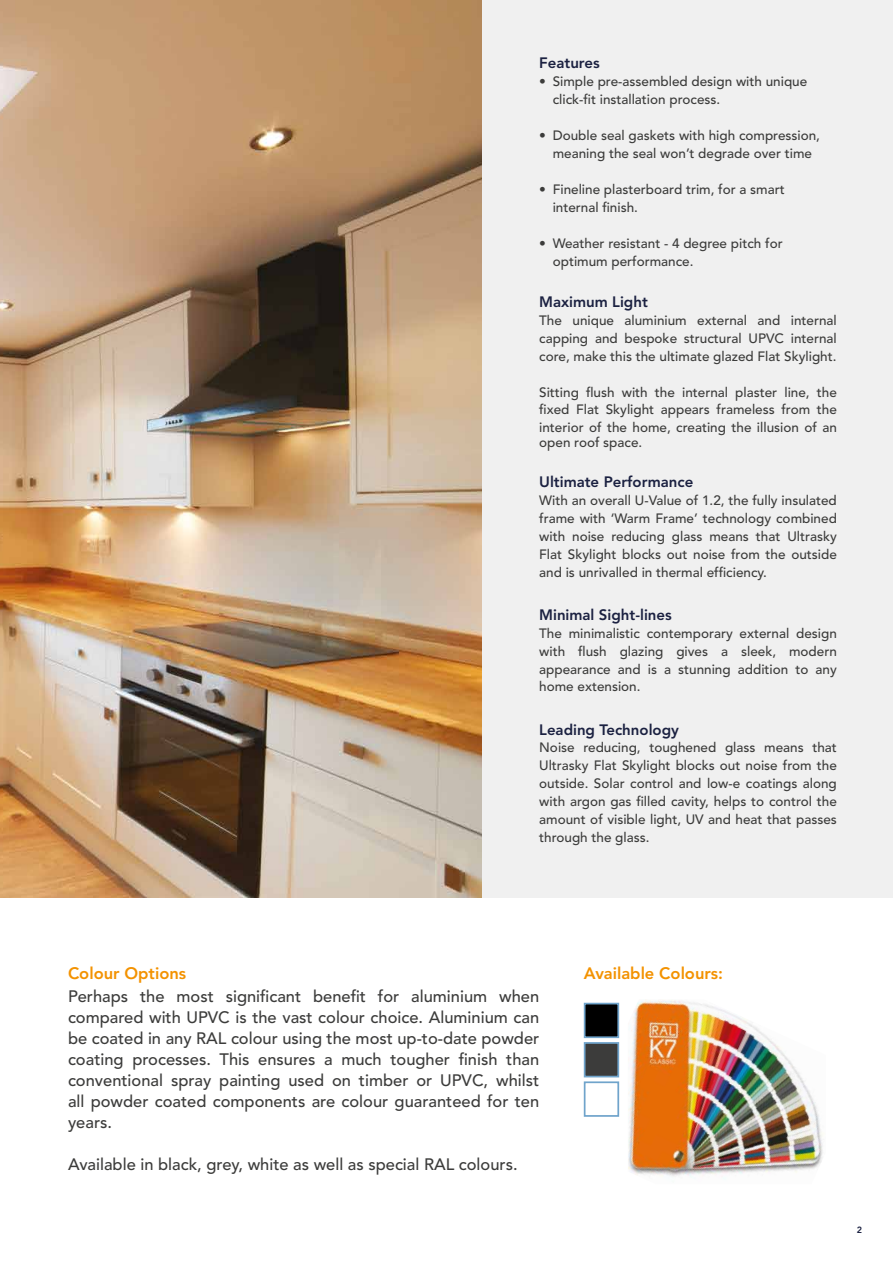
<style>
.page{position:relative;width:893px;height:1263px;background:#fff}
.page>*{position:absolute;margin:0;border:0;box-sizing:border-box;transform-origin:0 0}
.t1{font:500 16.5px/21px "Avenir";color:#3c3c3b;text-align:justify}
.t2{font:800 16.5px "Avenir";color:#f39200}
.t3{font:800 15px "Avenir";color:#1b2141}
.t4{font:500 13.5px/18px "Avenir";color:#3c3c3b;text-align:justify}
.t5{font:800 9px "Avenir";color:#1b2141}
</style>
<div class="page">
<img style="left:0;top:0;width:483px;height:898px">
<div style="left:483px;top:0;width:410px;height:898px;background:#f0f0f0"></div>
<img style="left:628px;top:1000px;width:195px;height:179px">
<div style="left:584px;top:1081px;width:35px;height:36px;border:2px solid #70a4cb"></div>
<div style="left:585px;top:1043px;width:33px;height:33px;background:#3c3c3b"></div>
<div style="left:584px;top:1042px;width:35px;height:35px;border:2px solid #70a4cb"></div>
<div style="left:585px;top:1003px;width:33px;height:34px;background:#000"></div>
<div style="left:584px;top:1003px;width:35px;height:35px;border:2px solid #70a4cb"></div>
<p class="t3" style="left:539px;top:54px;width:62px">Features</p>
<p class="t4" style="left:553px;top:73px;width:256px;text-indent:-14px">• Simple pre-assembled design with unique click-fit installation process.</p>
<p class="t4" style="left:539px;top:127px;width:282px;text-align:center">• Double seal gaskets with high compression, meaning the seal won’t degrade over time</p>
<p class="t4" style="left:553px;top:180px;width:234px;text-indent:-14px">• Fineline plasterboard trim, for a smart internal finish.</p>
<p class="t4" style="left:553px;top:234px;width:231px;text-indent:-14px">• Weather resistant - 4 degree pitch for optimum performance.</p>
<p class="t3" style="left:539px;top:293px;width:110px">Maximum Light</p>
<p class="t4" style="left:539px;top:311px;width:299px">The unique aluminium external and internal capping and bespoke structural UPVC internal core, make this the ultimate glazed Flat Skylight.</p>
<p class="t4" style="left:539px;top:383px;width:299px">Sitting flush with the internal plaster line, the fixed Flat Skylight appears frameless from the interior of the home, creating the illusion of an</p>
<p class="t4" style="left:539px;top:434px;width:105px">open roof space.</p>
<p class="t3" style="left:539px;top:473px;width:156px">Ultimate Performance</p>
<p class="t4" style="left:539px;top:491px;width:299px">With an overall U-Value of 1.2, the fully insulated frame with ‘Warm Frame’ technology combined with noise reducing glass means that Ultrasky Flat Skylight blocks out noise from the outside and is unrivalled in thermal efficiency.</p>
<p class="t3" style="left:539px;top:606px;width:134px">Minimal Sight-lines</p>
<p class="t4" style="left:539px;top:624px;width:299px">The minimalistic contemporary external design with flush glazing gives a sleek, modern appearance and is a stunning addition to any home extension.</p>
<p class="t3" style="left:539px;top:720px;width:141px">Leading Technology</p>
<p class="t4" style="left:539px;top:739px;width:299px">Noise reducing, toughened glass means that Ultrasky Flat Skylight blocks out noise from the outside. Solar control and low-e coatings along with argon gas filled cavity, helps to control the amount of visible light, UV and heat that passes through the glass.</p>
<p class="t2" style="left:68px;top:964px;width:120px">Colour Options</p>
<p class="t1" style="left:68px;top:986px;width:473px">Perhaps the most significant benefit for aluminium when compared with UPVC is the vast colour choice. Aluminium can be coated in any RAL colour using the most up-to-date powder coating processes. This ensures a much tougher finish than conventional spray painting used on timber or UPVC, whilst all powder coated components are colour guaranteed for ten years.</p>
<p class="t1" style="left:68px;top:1154px;width:451px">Available in black, grey, white as well as special RAL colours.</p>
<p class="t2" style="left:584px;top:964px;width:141px">Available Colours:</p>
<p class="t5" style="left:857px;top:1224px;width:7px">2</p>
</div>
